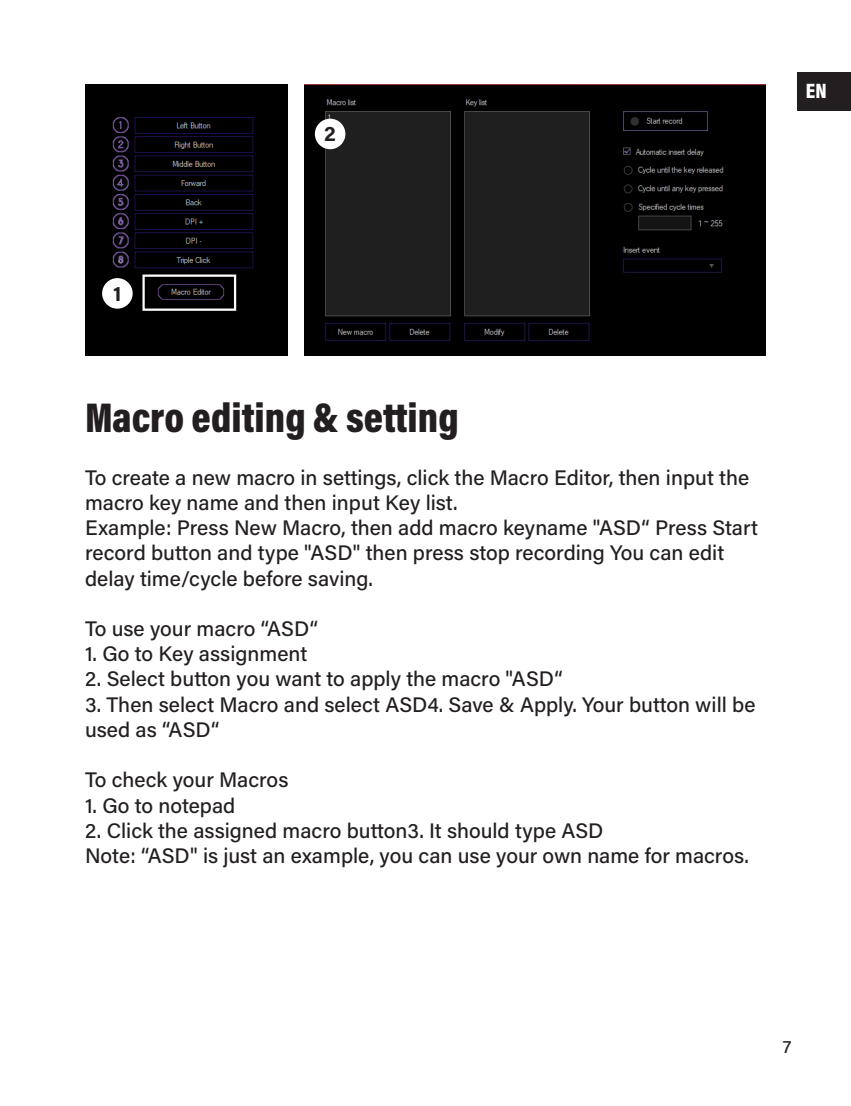
<style>
.page{position:relative;width:851px;height:1106px;background:#fff}
.page>*{position:absolute;margin:0;border:0;box-sizing:border-box;transform-origin:0 0}
.t1{font:900 42px "Acumin Pro Cond";color:#231f20}
.t2{font:500 21px/25.2px "Acumin Pro";color:#231f20}
.t3{font:700 21px "Acumin Pro";color:#231f20}
.t4{font:900 21px "Acumin Pro Cond";color:#fff}
.t5{font:500 18px "Acumin Pro";color:#231f20}
</style>
<div class="page">
<img style="left:304px;top:85px;width:461px;height:270px">
<img style="left:85px;top:85px;width:202px;height:270px">
<div style="left:142px;top:274px;width:94px;height:37px;border:2px solid #fff"></div>
<div style="left:102px;top:278px;width:31px;height:31px;background:#fff;border-radius:50%"></div>
<div style="left:315px;top:119px;width:30px;height:30px;background:#fff;border-radius:50%"></div>
<div style="left:797px;top:72px;width:53px;height:38px;background:#231f20"></div>
<p class="t3" style="left:324px;top:119px;width:13px">2</p>
<p class="t4" style="left:805px;top:77px;width:22px">EN</p>
<p class="t3" style="left:113px;top:278px;width:10px">1</p>
<p class="t1" style="left:85px;top:390px;width:375px">Macro editing &amp; setting</p>
<p class="t2" style="left:85px;top:464px;width:665px">To create a new macro in settings, click the Macro Editor, then input the macro key name and then input Key list.</p>
<p class="t2" style="left:85px;top:514px;width:674px">Example: Press New Macro, then add macro keyname "ASD“ Press Start record button and type "ASD" then press stop recording You can edit delay time/cycle before saving.</p>
<p class="t2" style="left:85px;top:615px;width:234px">To use your macro “ASD“</p>
<p class="t2" style="left:85px;top:640px;width:224px">1. Go to Key assignment</p>
<p class="t2" style="left:85px;top:665px;width:479px">2. Select button you want to apply the macro "ASD“</p>
<p class="t2" style="left:85px;top:691px;width:672px">3. Then select Macro and select ASD4. Save &amp; Apply. Your button will be used as “ASD“</p>
<p class="t2" style="left:85px;top:766px;width:205px">To check your Macros</p>
<p class="t2" style="left:85px;top:791px;width:152px">1. Go to notepad</p>
<p class="t2" style="left:85px;top:817px;width:520px">2. Click the assigned macro button3. It should type ASD</p>
<p class="t2" style="left:85px;top:842px;width:665px">Note: “ASD" is just an example, you can use your own name for macros.</p>
<p class="t5" style="left:782px;top:1034px;width:10px">7</p>
</div>
